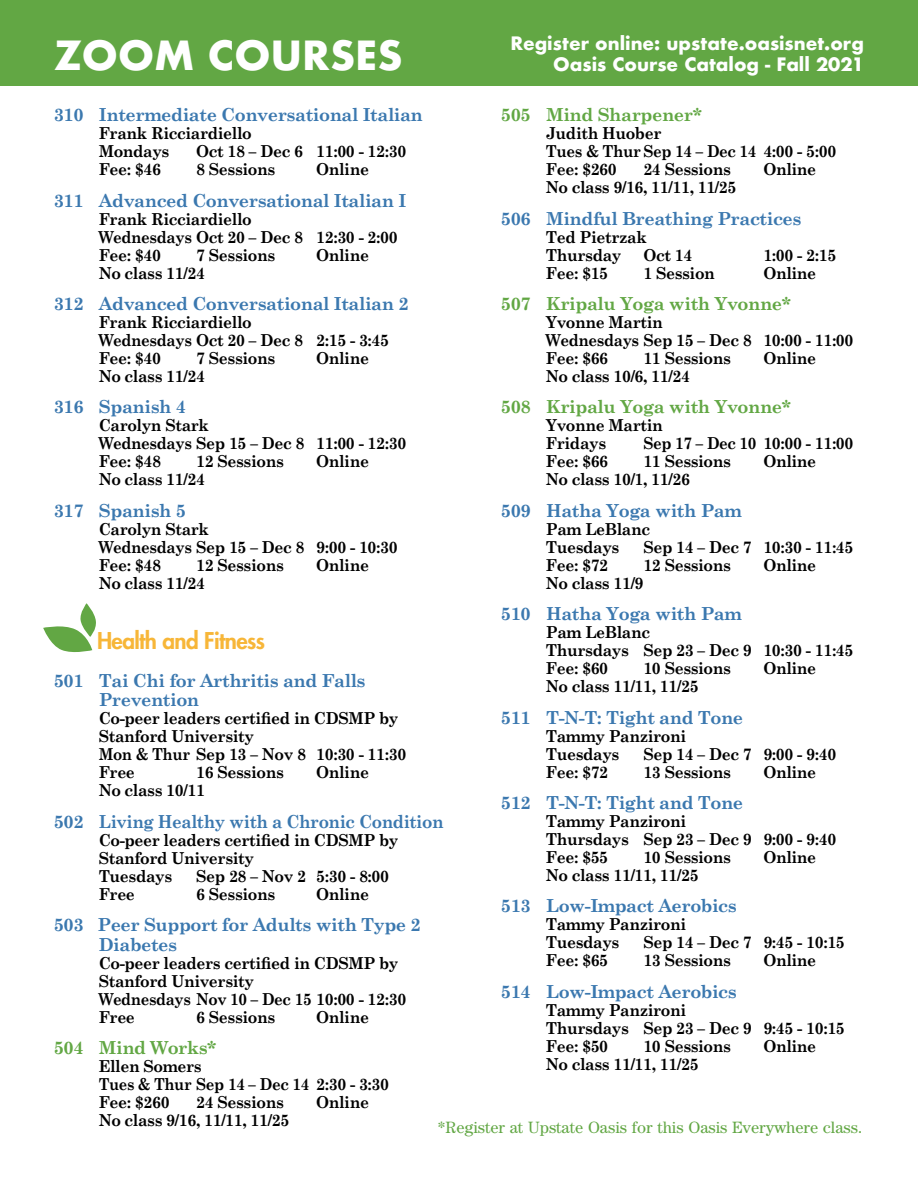
<style>
.page{position:relative;width:918px;height:1188px;background:#fff}
.page>*{position:absolute;margin:0;border:0;box-sizing:border-box;transform-origin:0 0}
.t1{font:700 39px "Futura";color:#fff}
.t2{font:800 22.5px "Futura";letter-spacing:-.025em;color:#f7b638}
.t3{font:700 18px/19.5px "Century Schoolbook";letter-spacing:-.025em;color:#3b78af}
.t4{font:700 18px "Century Schoolbook";letter-spacing:-.025em;color:#62a744}
.t5{font:700 18px/21px "Futura";color:#fff;text-align:right}
.t6{font:700 16.5px/18px "Century Schoolbook";letter-spacing:-.025em;color:#000;scale:.95 1}
.t7{font:16.5px "Century IT Cby BT";color:#62a744}
.t8{font:700 16.5px "Century Schoolbook";letter-spacing:-.025em;color:#000;scale:.92 1}
</style>
<div class="page">
<svg style="left:43px;top:603px;width:53px;height:50px"></svg>
<div style="left:0;top:0;width:918px;height:85px;background:#62a744"></div>
<h1 class="t1" style="left:54px;top:27px;width:350px">ZOOM COURSES</h1>
<p class="t5" style="left:510px;top:33px;width:355px">Register online: upstate.oasisnet.org<br>Oasis Course Catalog - Fall 2021</p>
<p class="t3" style="left:54px;top:105px;width:371px">310 Intermediate Conversational Italian</p>
<p class="t6" style="left:99px;top:124px;width:163px">Frank Ricciardiello<br>Mondays</p>
<p class="t4" style="left:501px;top:104px;width:202px">505 Mind Sharpener*</p>
<p class="t6" style="left:546px;top:124px;width:307px">Judith Huober<br>Tues &amp; Thur Sep 14 – Dec 14 4:00 - 5:00<br>Fee: $260</p>
<p class="t6" style="left:196px;top:142px;width:223px">Oct 18 – Dec 6 11:00 - 12:30</p>
<p class="t6" style="left:99px;top:160px;width:67px">Fee: $46</p>
<p class="t6" style="left:196px;top:160px;width:85px">8 Sessions</p>
<p class="t6" style="left:316px;top:160px;width:57px">Online</p>
<p class="t3" style="left:54px;top:190px;width:354px">311 Advanced Conversational Italian I</p>
<p class="t6" style="left:99px;top:210px;width:316px">Frank Ricciardiello<br>Wednesdays Oct 20 – Dec 8 12:30 - 2:00<br>Fee: $40</p>
<p class="t6" style="left:643px;top:160px;width:94px">24 Sessions</p>
<p class="t6" style="left:763px;top:160px;width:57px">Online</p>
<p class="t6" style="left:546px;top:178px;width:202px">No class 9/16, 11/11, 11/25</p>
<p class="t3" style="left:501px;top:208px;width:302px">506 Mindful Breathing Practices</p>
<p class="t6" style="left:546px;top:228px;width:108px">Ted Pietrzak<br>Thursday</p>
<p class="t6" style="left:196px;top:246px;width:85px">7 Sessions</p>
<p class="t6" style="left:316px;top:246px;width:57px">Online</p>
<p class="t6" style="left:99px;top:264px;width:113px">No class 11/24</p>
<p class="t3" style="left:54px;top:294px;width:357px">312 Advanced Conversational Italian 2</p>
<p class="t6" style="left:99px;top:313px;width:307px">Frank Ricciardiello<br>Wednesdays Oct 20 – Dec 8 2:15 - 3:45<br>Fee: $40</p>
<p class="t6" style="left:643px;top:246px;width:53px">Oct 14</p>
<p class="t6" style="left:763px;top:246px;width:78px">1:00 - 2:15</p>
<p class="t6" style="left:546px;top:264px;width:67px">Fee: $15</p>
<p class="t6" style="left:643px;top:264px;width:77px">1 Session</p>
<p class="t6" style="left:763px;top:264px;width:57px">Online</p>
<p class="t4" style="left:501px;top:293px;width:291px">507 Kripalu Yoga with Yvonne*</p>
<p class="t6" style="left:546px;top:313px;width:325px">Yvonne Martin<br>Wednesdays Sep 15 – Dec 8 10:00 - 11:00<br>Fee: $66</p>
<p class="t6" style="left:196px;top:349px;width:85px">7 Sessions</p>
<p class="t6" style="left:316px;top:349px;width:57px">Online</p>
<p class="t6" style="left:99px;top:367px;width:113px">No class 11/24</p>
<p class="t3" style="left:54px;top:397px;width:134px">316 Spanish 4</p>
<p class="t6" style="left:99px;top:416px;width:325px">Carolyn Stark<br>Wednesdays Sep 15 – Dec 8 11:00 - 12:30<br>Fee: $48</p>
<p class="t6" style="left:643px;top:349px;width:94px">11 Sessions</p>
<p class="t6" style="left:763px;top:349px;width:57px">Online</p>
<p class="t6" style="left:546px;top:367px;width:153px">No class 10/6, 11/24</p>
<p class="t4" style="left:501px;top:396px;width:291px">508 Kripalu Yoga with Yvonne*</p>
<p class="t6" style="left:546px;top:416px;width:125px">Yvonne Martin<br>Fridays</p>
<p class="t8" style="left:643px;top:434px;width:230px">Sep 17 – Dec 10 10:00 - 11:00</p>
<p class="t6" style="left:546px;top:452px;width:67px">Fee: $66</p>
<p class="t6" style="left:643px;top:452px;width:94px">11 Sessions</p>
<p class="t6" style="left:763px;top:452px;width:57px">Online</p>
<p class="t6" style="left:546px;top:470px;width:153px">No class 10/1, 11/26</p>
<p class="t3" style="left:501px;top:500px;width:242px">509 Hatha Yoga with Pam</p>
<p class="t6" style="left:546px;top:520px;width:111px">Pam LeBlanc<br>Tuesdays</p>
<p class="t6" style="left:196px;top:452px;width:94px">12 Sessions</p>
<p class="t6" style="left:316px;top:452px;width:57px">Online</p>
<p class="t6" style="left:99px;top:470px;width:113px">No class 11/24</p>
<p class="t3" style="left:54px;top:500px;width:134px">317 Spanish 5</p>
<p class="t6" style="left:99px;top:520px;width:316px">Carolyn Stark<br>Wednesdays Sep 15 – Dec 8 9:00 - 10:30<br>Fee: $48</p>
<p class="t6" style="left:643px;top:538px;width:223px">Sep 14 – Dec 7 10:30 - 11:45</p>
<p class="t6" style="left:546px;top:556px;width:67px">Fee: $72</p>
<p class="t6" style="left:643px;top:556px;width:94px">12 Sessions</p>
<p class="t6" style="left:763px;top:556px;width:57px">Online</p>
<p class="t6" style="left:546px;top:574px;width:104px">No class 11/9</p>
<p class="t3" style="left:501px;top:604px;width:242px">510 Hatha Yoga with Pam</p>
<p class="t6" style="left:546px;top:623px;width:325px">Pam LeBlanc<br>Thursdays Sep 23 – Dec 9 10:30 - 11:45<br>Fee: $60</p>
<p class="t6" style="left:196px;top:556px;width:94px">12 Sessions</p>
<p class="t6" style="left:316px;top:556px;width:57px">Online</p>
<p class="t6" style="left:99px;top:574px;width:113px">No class 11/24</p>
<h2 class="t2" style="left:97px;top:626px;width:170px">Health and Fitness</h2>
<p class="t3" style="left:99px;top:670px;width:268px;text-indent:-45px">501 Tai Chi for Arthritis and Falls<br>Prevention</p>
<p class="t6" style="left:99px;top:709px;width:325px">Co-peer leaders certified in CDSMP by<br>Stanford University<br>Mon &amp; Thur Sep 13 – Nov 8 10:30 - 11:30<br>Free</p>
<p class="t6" style="left:643px;top:659px;width:94px">10 Sessions</p>
<p class="t6" style="left:763px;top:659px;width:57px">Online</p>
<p class="t6" style="left:546px;top:677px;width:162px">No class 11/11, 11/25</p>
<p class="t3" style="left:501px;top:707px;width:244px">511 T-N-T: Tight and Tone</p>
<p class="t6" style="left:546px;top:727px;width:149px">Tammy Panzironi<br>Tuesdays</p>
<p class="t6" style="left:643px;top:745px;width:205px">Sep 14 – Dec 7 9:00 - 9:40</p>
<p class="t6" style="left:546px;top:763px;width:67px">Fee: $72</p>
<p class="t6" style="left:643px;top:763px;width:94px">13 Sessions</p>
<p class="t6" style="left:763px;top:763px;width:57px">Online</p>
<p class="t3" style="left:501px;top:793px;width:244px">512 T-N-T: Tight and Tone</p>
<p class="t6" style="left:546px;top:812px;width:307px">Tammy Panzironi<br>Thursdays Sep 23 – Dec 9 9:00 - 9:40<br>Fee: $55</p>
<p class="t6" style="left:196px;top:763px;width:94px">16 Sessions</p>
<p class="t6" style="left:316px;top:763px;width:57px">Online</p>
<p class="t6" style="left:99px;top:781px;width:113px">No class 10/11</p>
<p class="t3" style="left:54px;top:811px;width:391px">502 Living Healthy with a Chronic Condition</p>
<p class="t6" style="left:99px;top:831px;width:317px">Co-peer leaders certified in CDSMP by<br>Stanford University<br>Tuesdays</p>
<p class="t6" style="left:643px;top:848px;width:94px">10 Sessions</p>
<p class="t6" style="left:763px;top:848px;width:57px">Online</p>
<p class="t6" style="left:546px;top:866px;width:162px">No class 11/11, 11/25</p>
<p class="t3" style="left:501px;top:896px;width:238px">513 Low-Impact Aerobics</p>
<p class="t6" style="left:546px;top:915px;width:149px">Tammy Panzironi<br>Tuesdays</p>
<p class="t6" style="left:196px;top:867px;width:205px">Sep 28 – Nov 2 5:30 - 8:00</p>
<p class="t6" style="left:99px;top:885px;width:40px">Free</p>
<p class="t6" style="left:196px;top:885px;width:85px">6 Sessions</p>
<p class="t6" style="left:316px;top:885px;width:57px">Online</p>
<p class="t3" style="left:99px;top:915px;width:324px;text-indent:-45px">503 Peer Support for Adults with Type 2<br>Diabetes</p>
<p class="t6" style="left:99px;top:954px;width:325px">Co-peer leaders certified in CDSMP by<br>Stanford University<br>Wednesdays Nov 10 – Dec 15 10:00 - 12:30<br>Free</p>
<p class="t6" style="left:643px;top:933px;width:214px">Sep 14 – Dec 7 9:45 - 10:15</p>
<p class="t6" style="left:546px;top:951px;width:67px">Fee: $65</p>
<p class="t6" style="left:643px;top:951px;width:94px">13 Sessions</p>
<p class="t6" style="left:763px;top:951px;width:57px">Online</p>
<p class="t3" style="left:501px;top:981px;width:238px">514 Low-Impact Aerobics</p>
<p class="t6" style="left:546px;top:1001px;width:316px">Tammy Panzironi<br>Thursdays Sep 23 – Dec 9 9:45 - 10:15<br>Fee: $50</p>
<p class="t6" style="left:196px;top:1008px;width:85px">6 Sessions</p>
<p class="t6" style="left:316px;top:1008px;width:57px">Online</p>
<p class="t4" style="left:54px;top:1037px;width:164px">504 Mind Works*</p>
<p class="t6" style="left:99px;top:1057px;width:307px">Ellen Somers<br>Tues &amp; Thur Sep 14 – Dec 14 2:30 - 3:30<br>Fee: $260</p>
<p class="t6" style="left:643px;top:1037px;width:94px">10 Sessions</p>
<p class="t6" style="left:763px;top:1037px;width:57px">Online</p>
<p class="t6" style="left:546px;top:1055px;width:162px">No class 11/11, 11/25</p>
<p class="t6" style="left:196px;top:1093px;width:94px">24 Sessions</p>
<p class="t6" style="left:316px;top:1093px;width:57px">Online</p>
<p class="t6" style="left:99px;top:1111px;width:202px">No class 9/16, 11/11, 11/25</p>
<p class="t7" style="left:437px;top:1117px;width:427px">*Register at Upstate Oasis for this Oasis Everywhere class.</p>
</div>
